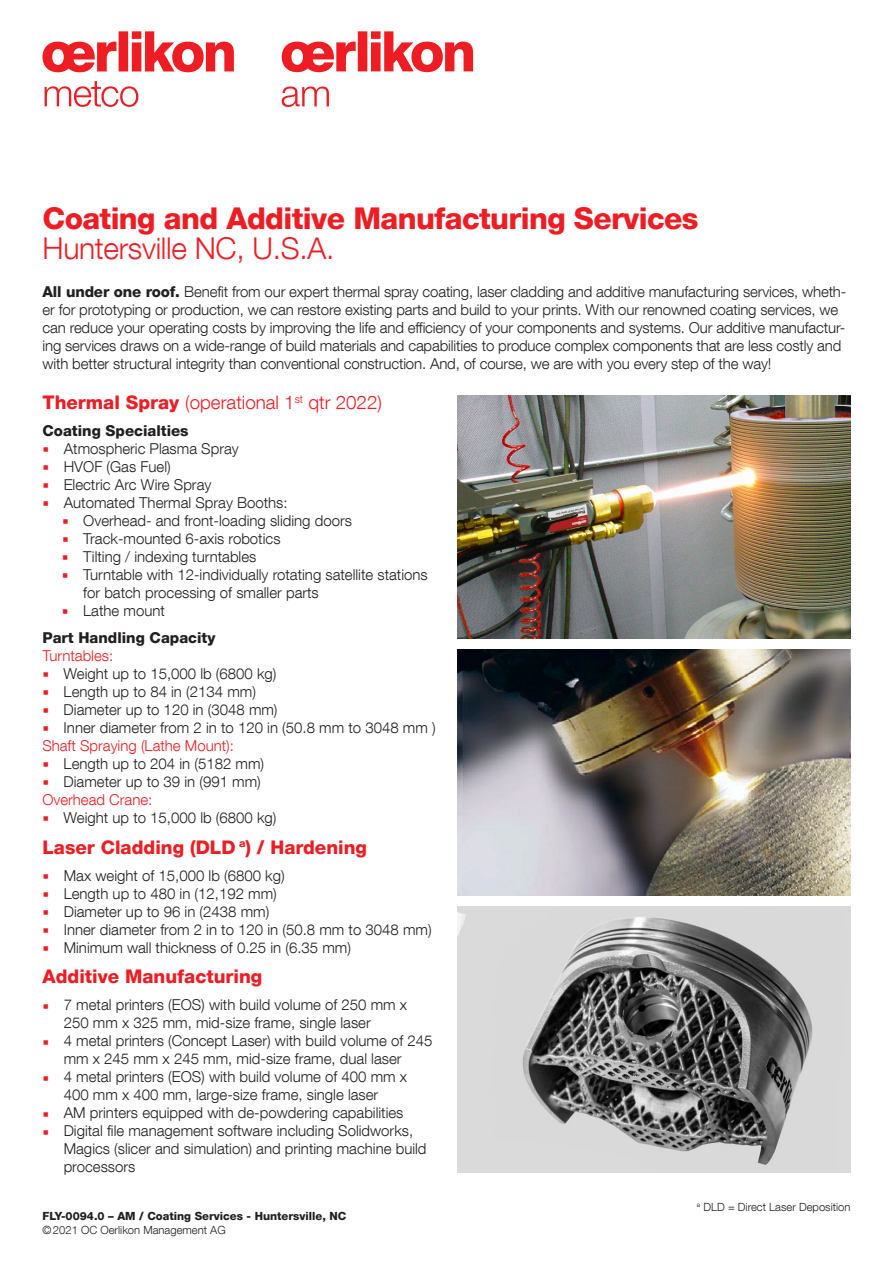
<style>
.page{position:relative;width:893px;height:1263px;background:#fff}
.page>*{position:absolute;margin:0;border:0;box-sizing:border-box;transform-origin:0 0}
.t1{font:800 30px "Helvetica Neue LT Com";letter-spacing:-.02em;color:#ee1d23}
.t2{font:300 30px "Helvetica Neue LT Com";letter-spacing:-.01em;color:#ee1d23}
.t3{font:800 18.75px "Helvetica Neue LT Com";color:#ee1d23}
.t4{font:300 18.75px "Helvetica Neue LT Com";color:#ee1d23}
.t5{font:300 15px/18px "Helvetica Neue LT Com";color:#231f20}
.t6{font:300 15px "Helvetica Neue LT Com";color:#ee1d23}
.t7{font:800 15px "Helvetica Neue LT Com";color:#231f20}
.t8{font:300 11.25px "Helvetica Neue LT Com";color:#231f20}
.t9{font:800 11.25px "Helvetica Neue LT Com";color:#231f20}
.s1{font-weight:800}
</style>
<div class="page">
<img style="left:457px;top:649px;width:393px;height:247px">
<svg style="left:282px;top:31px;width:191px;height:41px"></svg>
<svg style="left:282px;top:87px;width:47px;height:20px"></svg>
<svg style="left:43px;top:31px;width:191px;height:41px"></svg>
<svg style="left:45px;top:81px;width:93px;height:26px"></svg>
<img style="left:457px;top:395px;width:393px;height:244px">
<img style="left:457px;top:906px;width:393px;height:266px">
<h1 class="t1" style="left:43px;top:201px;width:658px">Coating and Additive Manufacturing Services</h1>
<h1 class="t2" style="left:43px;top:230px;width:293px">Huntersville NC, U.S.A.</h1>
<p class="t5" style="left:43px;top:282px;width:805px"><span class="s1">All under one roof.</span> Benefit from our expert thermal spray coating, laser cladding and additive manufacturing services, wheth&shy;er for prototyping or production, we can restore existing parts and build to your prints. With our renowned coating services, we can reduce your operating costs by improving the life and efficiency of your components and systems. Our additive manufactur&shy;ing services draws on a wide-range of build materials and capabilities to produce complex components that are less costly and with better structural integrity than conventional construction. And, of course, we are with you every step of the way!</p>
<p class="t4" style="left:43px;top:391px;width:341px"><span class="s1">Thermal Spray</span> (operational 1<sup>st</sup> qtr 2022)</p>
<p class="t7" style="left:43px;top:421px;width:148px">Coating Specialties</p>
<p class="t5" style="left:64px;top:439px;width:177px">Atmospheric Plasma Spray</p>
<p class="t5" style="left:64px;top:457px;width:108px">HVOF (Gas Fuel)</p>
<p class="t5" style="left:64px;top:475px;width:149px">Electric Arc Wire Spray</p>
<p class="t5" style="left:64px;top:493px;width:225px">Automated Thermal Spray Booths:</p>
<p class="t5" style="left:83px;top:511px;width:270px">Overhead- and front-loading sliding doors</p>
<p class="t5" style="left:83px;top:529px;width:199px">Track-mounted 6-axis robotics</p>
<p class="t5" style="left:83px;top:547px;width:175px">Tilting / indexing turntables</p>
<p class="t5" style="left:83px;top:565px;width:346px">Turntable with 12-individually rotating satellite stations</p>
<p class="t5" style="left:83px;top:583px;width:237px">for batch processing of smaller parts</p>
<p class="t5" style="left:83px;top:601px;width:83px">Lathe mount</p>
<p class="t7" style="left:42px;top:628px;width:175px">Part Handling Capacity</p>
<p class="t6" style="left:42px;top:646px;width:72px">Turntables:</p>
<p class="t5" style="left:64px;top:664px;width:374px">Weight up to 15,000 lb (6800 kg)<br>Length up to 84 in (2134 mm)<br>Diameter up to 120 in (3048 mm)<br>Inner diameter from 2 in to 120 in (50.8 mm to 3048 mm )</p>
<p class="t6" style="left:42px;top:736px;width:193px">Shaft Spraying (Lathe Mount):</p>
<p class="t5" style="left:64px;top:754px;width:202px">Length up to 204 in (5182 mm)<br>Diameter up to 39 in (991 mm)</p>
<p class="t6" style="left:42px;top:790px;width:112px">Overhead Crane:</p>
<p class="t5" style="left:64px;top:808px;width:214px">Weight up to 15,000 lb (6800 kg)</p>
<p class="t3" style="left:43px;top:836px;width:326px">Laser Cladding (DLD <sup>a</sup>) / Hardening</p>
<p class="t5" style="left:64px;top:866px;width:369px">Max weight of 15,000 lb (6800 kg)<br>Length up to 480 in (12,192 mm)<br>Diameter up to 96 in (2438 mm)<br>Inner diameter from 2 in to 120 in (50.8 mm to 3048 mm)<br>Minimum wall thickness of 0.25 in (6.35 mm)</p>
<p class="t3" style="left:43px;top:965px;width:221px">Additive Manufacturing</p>
<p class="t5" style="left:64px;top:996px;width:370px">7 metal printers (EOS) with build volume of 250 mm x 250 mm x 325 mm, mid-size frame, single laser<br>4 metal printers (Concept Laser) with build volume of 245 mm x 245 mm x 245 mm, mid-size frame, dual laser<br>4 metal printers (EOS) with build volume of 400 mm x 400 mm x 400 mm, large-size frame, single laser<br>AM printers equipped with de-powdering capabilities Digital file management software including Solidworks, Magics (slicer and simulation) and printing machine build processors</p>
<p class="t9" style="left:43px;top:1209px;width:305px">FLY-0094.0 – AM / Coating Services - Huntersville, NC</p>
<p class="t8" style="left:43px;top:1223px;width:185px">©2021 OC Oerlikon Management AG</p>
<p class="t8" style="left:697px;top:1200px;width:155px"><sup>a</sup> DLD = Direct Laser Deposition</p>
</div>
